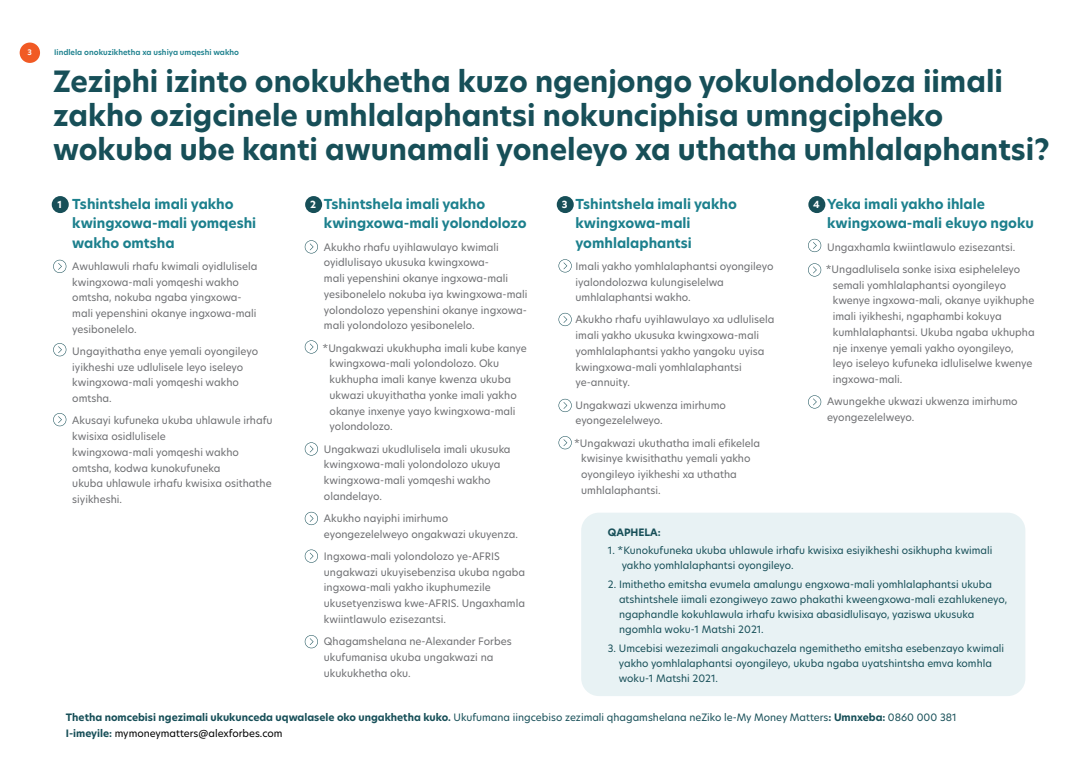
<style>
.page{position:relative;width:1088px;height:780px;background:#fff}
.page>*{position:absolute;margin:0;border:0;box-sizing:border-box;transform-origin:0 0}
.t1{font:700 28.75px/33.8px "Hero New";color:#174f58}
.t2{font:700 13.5px/19.1px "Hero New";color:#1c808d}
.t3{font:10.12px/15.8px "Hero New";color:#6d6e71}
.t4{font:10px/15px "Hero New";color:#174f58}
.t5{font:700 10px/16.2px "Hero New";color:#174f58}
.t6{font:700 9.62px "Hero New";color:#fff}
.t7{font:600 7.5px "Hero New";color:#1c808d}
.t8{font:600 7.5px "Hero New";color:#fff}
.s1{font-weight:400}
.s2{font-weight:400;color:#000}
</style>
<div class="page">
<div style="left:581px;top:512px;width:444px;height:184px;background:#e8f2f4;border-radius:18px"></div>
<svg style="left:53px;top:260px;width:13px;height:13px"></svg>
<svg style="left:305px;top:240px;width:13px;height:13px"></svg>
<svg style="left:305px;top:340px;width:13px;height:13px"></svg>
<svg style="left:305px;top:512px;width:13px;height:13px"></svg>
<svg style="left:305px;top:549px;width:13px;height:13px"></svg>
<svg style="left:305px;top:442px;width:13px;height:13px"></svg>
<svg style="left:305px;top:635px;width:13px;height:13px"></svg>
<svg style="left:53px;top:413px;width:13px;height:13px"></svg>
<svg style="left:53px;top:343px;width:13px;height:13px"></svg>
<div style="left:52px;top:196px;width:17px;height:17px;background:#174f58;border-radius:50%"></div>
<div style="left:305px;top:196px;width:17px;height:17px;background:#174f58;border-radius:50%"></div>
<svg style="left:808px;top:239px;width:13px;height:13px"></svg>
<svg style="left:808px;top:395px;width:13px;height:13px"></svg>
<svg style="left:808px;top:263px;width:13px;height:13px"></svg>
<div style="left:808px;top:196px;width:17px;height:17px;background:#174f58;border-radius:50%"></div>
<div style="left:20px;top:43px;width:20px;height:20px;background:#f15a24;border-radius:50%"></div>
<svg style="left:558px;top:259px;width:14px;height:13px"></svg>
<svg style="left:558px;top:436px;width:14px;height:13px"></svg>
<svg style="left:558px;top:399px;width:14px;height:13px"></svg>
<svg style="left:558px;top:313px;width:14px;height:13px"></svg>
<div style="left:557px;top:196px;width:17px;height:17px;background:#174f58;border-radius:50%"></div>
<p class="t8" style="left:28px;top:47px;width:6px">3</p>
<p class="t7" style="left:54px;top:47px;width:186px">Iindlela onokuzikhetha xa ushiya umqeshi wakho</p>
<h1 class="t1" style="left:53px;top:65px;width:998px">Zeziphi izinto onokukhetha kuzo ngenjongo yokulondoloza iimali zakho ozigcinele umhlalaphantsi nokunciphisa umngcipheko wokuba ube kanti awunamali yoneleyo xa uthatha umhlalaphantsi?</h1>
<p class="t6" style="left:58px;top:198px;width:6px">1</p>
<p class="t6" style="left:310px;top:198px;width:7px">2</p>
<h2 class="t2" style="left:827px;top:195px;width:208px">Yeka imali yakho ihlale kwingxowa-mali ekuyo ngoku</h2>
<p class="t3" style="left:826px;top:236px;width:196px;line-height:22.1px">Ungaxhamla kwiintlawulo ezisezantsi. *Ungadlulisela sonke isixa esipheleleyo</p>
<p class="t3" style="left:833px;top:277px;width:203px">semali yomhlalaphantsi oyongileyo kwenye ingxowa-mali, okanye uyikhuphe imali iyikheshi, ngaphambi kokuya kumhlalaphantsi. Ukuba ngaba ukhupha nje inxenye yemali yakho oyongileyo, leyo iseleyo kufuneka idluliselwe kwenye ingxowa-mali.</p>
<p class="t3" style="left:827px;top:393px;width:192px">Awungekhe ukwazi ukwenza imirhumo eyongezelelweyo.</p>
<h2 class="t2" style="left:72px;top:195px;width:185px">Tshintshela imali yakho kwingxowa-mali yomqeshi wakho omtsha</h2>
<p class="t3" style="left:72px;top:258px;width:187px">Awuhlawuli rhafu kwimali oyidlulisela kwingxowa-mali yomqeshi wakho omtsha, nokuba ngaba yingxowa&shy;mali yepenshini okanye ingxowa-mali yesibonelelo.</p>
<p class="t3" style="left:72px;top:343px;width:187px">Ungayithatha enye yemali oyongileyo iyikheshi uze udlulisele leyo iseleyo kwingxowa-mali yomqeshi wakho omtsha.</p>
<p class="t3" style="left:72px;top:412px;width:202px">Akusayi kufuneka ukuba uhlawule irhafu kwisixa osidlulisele<br>kwingxowa-mali yomqeshi wakho omtsha, kodwa kunokufuneka<br>ukuba uhlawule irhafu kwisixa osithathe siyikheshi.</p>
<h2 class="t2" style="left:324px;top:195px;width:204px">Tshintshela imali yakho kwingxowa-mali yolondolozo</h2>
<p class="t3" style="left:324px;top:239px;width:205px">Akukho rhafu uyihlawulayo kwimali oyidlulisayo ukusuka kwingxowa-<br>mali yepenshini okanye ingxowa-mali yesibonelelo nokuba iya kwingxowa-mali yolondolozo yepenshini okanye ingxowa&shy;mali yolondolozo yesibonelelo.</p>
<p class="t3" style="left:330px;top:340px;width:199px;text-indent:-7px">*Ungakwazi ukukhupha imali kube kanye kwingxowa-mali yolondolozo. Oku kukhupha imali kanye kwenza ukuba ukwazi ukuyithatha yonke imali yakho okanye inxenye yayo kwingxowa-mali yolondolozo.</p>
<p class="t3" style="left:324px;top:441px;width:188px">Ungakwazi ukudlulisela imali ukusuka kwingxowa-mali yolondolozo ukuya kwingxowa-mali yomqeshi wakho olandelayo.</p>
<p class="t3" style="left:324px;top:510px;width:195px">Akukho nayiphi imirhumo eyongezelelweyo ongakwazi ukuyenza.</p>
<p class="t3" style="left:324px;top:548px;width:203px">Ingxowa-mali yolondolozo ye-AFRIS ungakwazi ukuyisebenzisa ukuba ngaba ingxowa-mali yakho ikuphumezile ukusetyenziswa kwe-AFRIS. Ungaxhamla kwiintlawulo ezisezantsi.</p>
<p class="t3" style="left:324px;top:633px;width:189px">Qhagamshelana ne-Alexander Forbes ukufumanisa ukuba ungakwazi na ukukukhetha oku.</p>
<h2 class="t2" style="left:575px;top:195px;width:163px">Tshintshela imali yakho kwingxowa-mali yomhlalaphantsi</h2>
<p class="t3" style="left:575px;top:258px;width:199px">Imali yakho yomhlalaphantsi oyongileyo iyalondolozwa kulungiselelwa umhlalaphantsi wakho.</p>
<p class="t3" style="left:575px;top:311px;width:200px">Akukho rhafu uyihlawulayo xa udlulisela imali yakho ukusuka kwingxowa-mali yomhlalaphantsi yakho yangoku uyisa kwingxowa-mali yomhlalaphantsi ye-annuity.</p>
<p class="t3" style="left:575px;top:397px;width:152px">Ungakwazi ukwenza imirhumo eyongezelelweyo.</p>
<p class="t3" style="left:581px;top:434px;width:180px;text-indent:-7px">*Ungakwazi ukuthatha imali efikelela kwisinye kwisithathu yemali yakho oyongileyo iyikheshi xa uthatha umhlalaphantsi.</p>
<p class="t6" style="left:562px;top:198px;width:7px">3</p>
<p class="t6" style="left:813px;top:198px;width:8px">4</p>
<p class="t5" style="left:608px;top:524px;width:54px">QAPHELA:</p>
<p class="t4" style="left:622px;top:543px;width:372px;text-indent:-14px">1. *Kunokufuneka ukuba uhlawule irhafu kwisixa esiyikheshi osikhupha kwimali yakho yomhlalaphantsi oyongileyo.</p>
<p class="t4" style="left:619px;top:576px;width:390px;text-indent:-11px">2. Imithetho emitsha evumela amalungu engxowa-mali yomhlalaphantsi ukuba atshintshele iimali ezongiweyo zawo phakathi kweengxowa-mali ezahlukeneyo, ngaphandle kokuhlawula irhafu kwisixa abasidlulisayo, yaziswa ukusuka ngomhla woku-1 Matshi 2021.</p>
<p class="t4" style="left:619px;top:640px;width:387px;text-indent:-11px">3. Umcebisi wezezimali angakuchazela ngemithetho emitsha esebenzayo kwimali yakho yomhlalaphantsi oyongileyo, ukuba ngaba uyatshintsha emva komhla woku-1 Matshi 2021.</p>
<p class="t5" style="left:66px;top:708px;width:892px">Thetha nomcebisi ngezimali ukukunceda uqwalasele oko ungakhetha kuko. <span class="s1">Ukufumana iingcebiso zezimali qhagamshelana neZiko le-My Money Matters</span>: Umnxeba: <span class="s1">0860 000 381<br></span>I-imeyile: <span class="s2">mymoneymatters@alexforbes.com</span></p>
</div>
